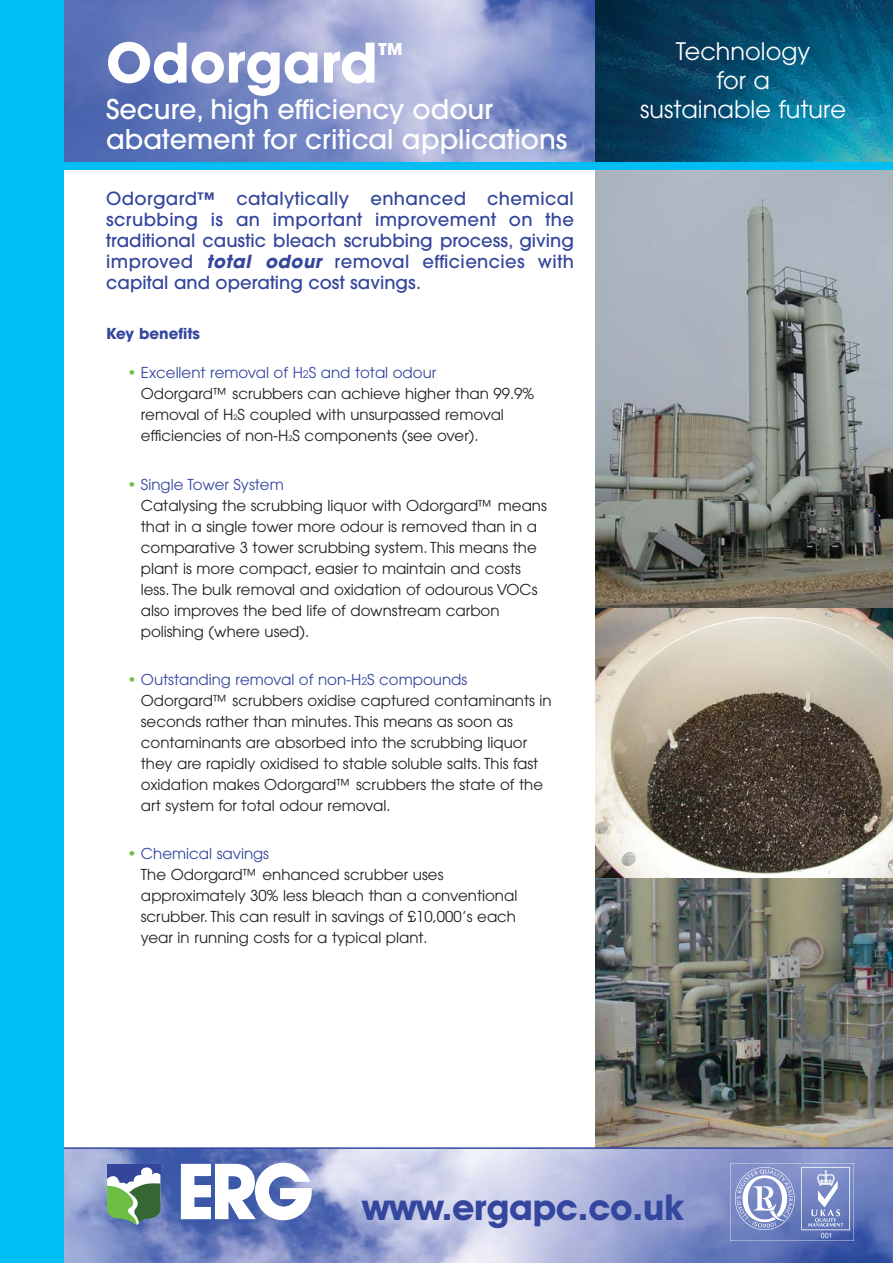
<style>
.page{position:relative;width:893px;height:1263px;background:#fff}
.page>*{position:absolute;margin:0;border:0;box-sizing:border-box;transform-origin:0 0}
.t1{font:700 77.85px "Avant Garde IT Cby BT";color:#fff}
.t2{font:700 54px "Avant Garde";color:#fff}
.t3{font:700 36px "Avant Garde IT Cby BT";color:#34469d}
.t4{font:500 27px/30px "Avant Garde";color:#fff}
.t5{font:24px/28.8px "Avant Garde";color:#fff;text-align:center}
.t6{font:500 18px/21px "Avant Garde";color:#34469d;text-align:justify}
.t7{font:15px/21px "Avant Garde";color:#231f20}
.t8{font:700 15px "Avant Garde";color:#34469d}
.s1{font-weight:700;font-style:italic}
.s2{color:#72bf44}
.s3{color:#34469d}
.s4{font-size:10.5px;color:#34469d}
.s5{font-size:7.5px}
</style>
<div class="page">
<img style="left:595px;top:878px;width:298px;height:269px">
<img style="left:595px;top:607px;width:298px;height:271px">
<svg style="left:595px;top:170px;width:298px;height:437px;background:#8d9292"></svg>
<img style="left:64px;top:1149px;width:829px;height:114px">
<hr style="left:34px;top:1147px;width:859px;height:2px;background:#34469d">
<div style="left:107px;top:1164px;width:53px;height:23px;background:#34459c"></div>
<svg style="left:107px;top:1167px;width:53px;height:58px"></svg>
<img style="left:731px;top:1163px;width:122px;height:77px">
<div style="left:12px;top:162px;width:881px;height:8px;background:#00bef3"></div>
<img style="left:64px;top:0;width:531px;height:162px">
<img style="left:595px;top:0;width:298px;height:162px">
<div style="left:0;top:0;width:64px;height:1263px;background:#00bef3"></div>
<h2 class="t2" style="left:106px;top:41px;width:300px">Odorgard<sup>™</sup></h2>
<h3 class="t4" style="left:106px;top:97px;width:463px">Secure, high efficiency odour abatement for critical applications</h3>
<p class="t6" style="left:106px;top:189px;width:469px">Odorgard™ catalytically enhanced chemical scrubbing is an important improvement on the traditional caustic bleach scrubbing process, giving improved <span class="s1">total odour</span> removal efficiencies with capital and operating cost savings.</p>
<p class="t8" style="left:106px;top:328px;width:96px">Key benefits</p>
<p class="t7" style="left:141px;top:363px;width:395px;text-indent:-13px"><span class="s2">•</span> <span class="s3">Excellent removal of H</span><span class="s4">2</span><span class="s3">S and total odour<br></span>Odorgard™ scrubbers can achieve higher than 99.9% removal of H<span class="s5">2</span>S coupled with unsurpassed removal efficiencies of non-H<span class="s5">2</span>S components (see over).</p>
<p class="t7" style="left:141px;top:475px;width:408px;text-indent:-13px"><span class="s2">•</span> <span class="s3">Single Tower System<br></span>Catalysing the scrubbing liquor with Odorgard™ means that in a single tower more odour is removed than in a comparative 3 tower scrubbing system. This means the plant is more compact, easier to maintain and costs less. The bulk removal and oxidation of odourous VOCs also improves the bed life of downstream carbon polishing (where used).</p>
<p class="t7" style="left:141px;top:670px;width:412px;text-indent:-13px"><span class="s2">•</span> <span class="s3">Outstanding removal of non-H</span><span class="s4">2</span><span class="s3">S compounds </span>Odorgard™ scrubbers oxidise captured contaminants in seconds rather than minutes. This means as soon as contaminants are absorbed into the scrubbing liquor they are rapidly oxidised to stable soluble salts. This fast oxidation makes Odorgard™ scrubbers the state of the art system for total odour removal.</p>
<p class="t7" style="left:141px;top:844px;width:378px;text-indent:-13px"><span class="s2">•</span> <span class="s3">Chemical savings<br></span>The Odorgard™ enhanced scrubber uses approximately 30% less bleach than a conventional scrubber. This can result in savings of £10,000’s each year in running costs for a typical plant.</p>
<h3 class="t5" style="left:640px;top:39px;width:207px">Technology<br>for a<br>sustainable future</h3>
<h1 class="t1" style="left:177px;top:1163px;width:139px">ERG</h1>
<h3 class="t3" style="left:362px;top:1194px;width:323px">www.ergapc.co.uk</h3>
</div>
